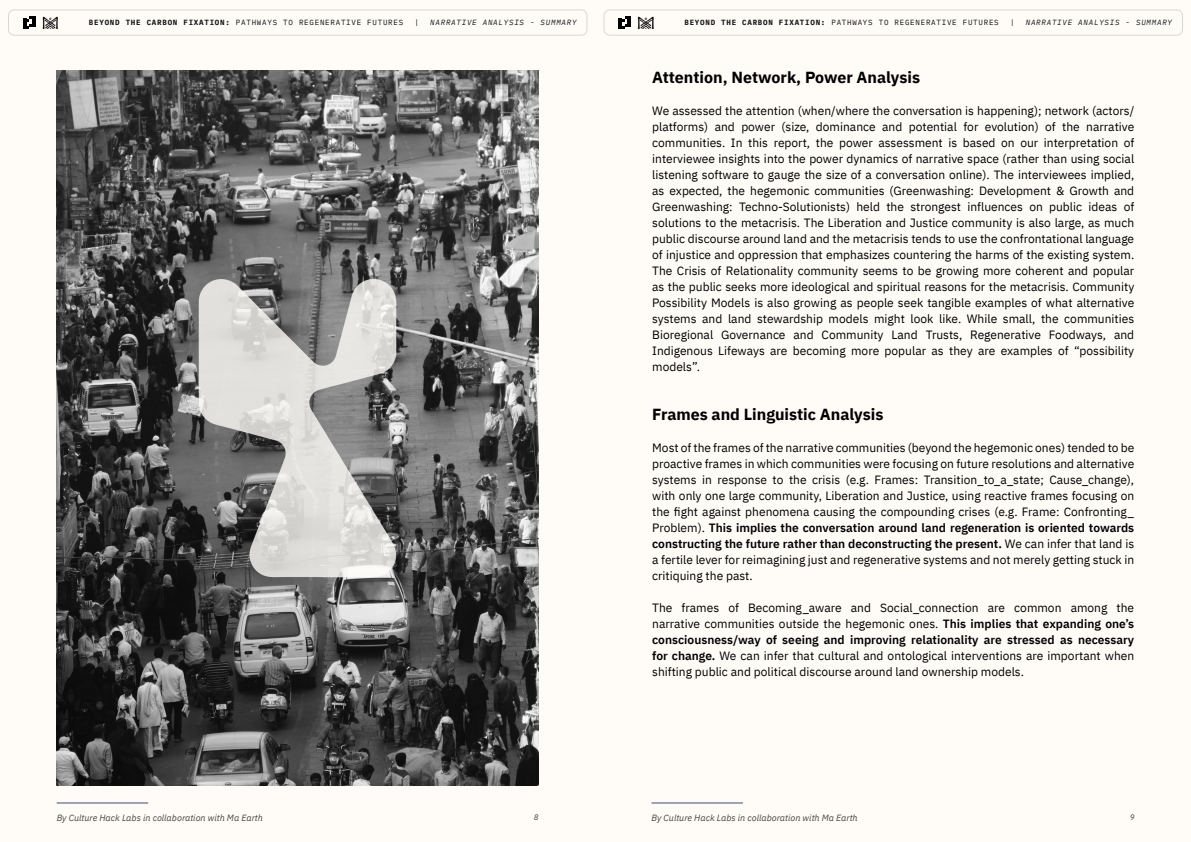
<style>
.page{position:relative;width:1191px;height:842px;background:#fff}
.page>*{position:absolute;margin:0;border:0;box-sizing:border-box;transform-origin:0 0}
.t1{font:700 16px "IBM Plex Sans";color:#000}
.t2{font:12px/16px "IBM Plex Sans";color:#000;text-align:justify}
.t3{font:italic 9px "IBM Plex Sans";color:#474645}
.t4{font:italic 8px "IBM Plex Sans";color:#454444}
.t5{font:7.5px "IBM Plex Mono";letter-spacing:.1em;color:#181316}
.t6{font:italic 7.5px "IBM Plex Mono";letter-spacing:.1em;color:#181316}
.s1{font-weight:700}
.s2{font-weight:600}
</style>
<div class="page">
<div style="left:0;top:0;width:595px;height:842px;background:#fffbf7"></div>
<div style="left:595px;top:0;width:596px;height:842px;background:#fffbf7"></div>
<hr style="left:651px;top:803px;width:92px;height:1px;background:#444971">
<hr style="left:57px;top:803px;width:91px;height:1px;background:#444971">
<div style="left:8px;top:10px;width:579px;height:25px;border:1px solid #dbd7d3;border-radius:6px"></div>
<svg style="left:23px;top:16px;width:12px;height:13px"></svg>
<div style="left:604px;top:10px;width:578px;height:25px;border:1px solid #dbd7d3;border-radius:6px"></div>
<svg style="left:619px;top:16px;width:11px;height:13px"></svg>
<img style="left:42px;top:16px;width:16px;height:14px">
<img style="left:637px;top:16px;width:17px;height:14px">
<img style="left:57px;top:71px;width:482px;height:714px">
<p class="t5" style="left:89px;top:17px;width:316px"><span class="s1">BEYOND THE CARBON FIXATION:</span> PATHWAYS TO REGENERATIVE FUTURES</p>
<p class="t5" style="left:414px;top:17px;width:6px">|</p>
<p class="t6" style="left:430px;top:16px;width:148px">NARRATIVE ANALYSIS - SUMMARY</p>
<p class="t5" style="left:684px;top:17px;width:316px"><span class="s1">BEYOND THE CARBON FIXATION:</span> PATHWAYS TO REGENERATIVE FUTURES</p>
<p class="t5" style="left:1010px;top:17px;width:6px">|</p>
<p class="t6" style="left:1025px;top:16px;width:148px">NARRATIVE ANALYSIS - SUMMARY</p>
<h1 class="t1" style="left:652px;top:64px;width:269px">Attention, Network, Power Analysis</h1>
<p class="t2" style="left:652px;top:101px;width:483px">We assessed the attention (when/where the conversation is happening); network (actors/ platforms) and power (size, dominance and potential for evolution) of the narrative communities. In this report, the power assessment is based on our interpretation of interviewee insights into the power dynamics of narrative space (rather than using social listening software to gauge the size of a conversation online). The interviewees implied, as expected, the hegemonic communities (Greenwashing: Development &amp; Growth and Greenwashing: Techno-Solutionists) held the strongest influences on public ideas of solutions to the metacrisis. The Liberation and Justice community is also large, as much public discourse around land and the metacrisis tends to use the confrontational language of injustice and oppression that emphasizes countering the harms of the existing system.<br>The Crisis of Relationality community seems to be growing more coherent and popular as the public seeks more ideological and spiritual reasons for the metacrisis. Community Possibility Models is also growing as people seek tangible examples of what alternative systems and land stewardship models might look like. While small, the communities Bioregional Governance and Community Land Trusts, Regenerative Foodways, and Indigenous Lifeways are becoming more popular as they are examples of “possibility models”.</p>
<h1 class="t1" style="left:652px;top:401px;width:233px">Frames and Linguistic Analysis</h1>
<p class="t2" style="left:652px;top:438px;width:483px">Most of the frames of the narrative communities (beyond the hegemonic ones) tended to be proactive frames in which communities were focusing on future resolutions and alternative systems in response to the crisis (e.g. Frames: Transition_to_a_state; Cause_change), with only one large community, Liberation and Justice, using reactive frames focusing on the fight against phenomena causing the compounding crises (e.g. Frame: Confronting_ Problem). <span class="s2">This implies the conversation around land regeneration is oriented towards constructing the future rather than deconstructing the present.</span> We can infer that land is a fertile lever for reimagining just and regenerative systems and not merely getting stuck in critiquing the past.</p>
<p class="t2" style="left:652px;top:598px;width:483px">The frames of Becoming_aware and Social_connection are common among the narrative communities outside the hegemonic ones. <span class="s2">This implies that expanding one’s consciousness/way of seeing and improving relationality are stressed as necessary for change.</span> We can infer that cultural and ontological interventions are important when shifting public and political discourse around land ownership models.</p>
<p class="t3" style="left:57px;top:810px;width:208px">By Culture Hack Labs in collaboration with Ma Earth</p>
<p class="t4" style="left:534px;top:811px;width:6px">8</p>
<p class="t3" style="left:651px;top:810px;width:208px">By Culture Hack Labs in collaboration with Ma Earth</p>
<p class="t4" style="left:1130px;top:811px;width:6px">9</p>
</div>
